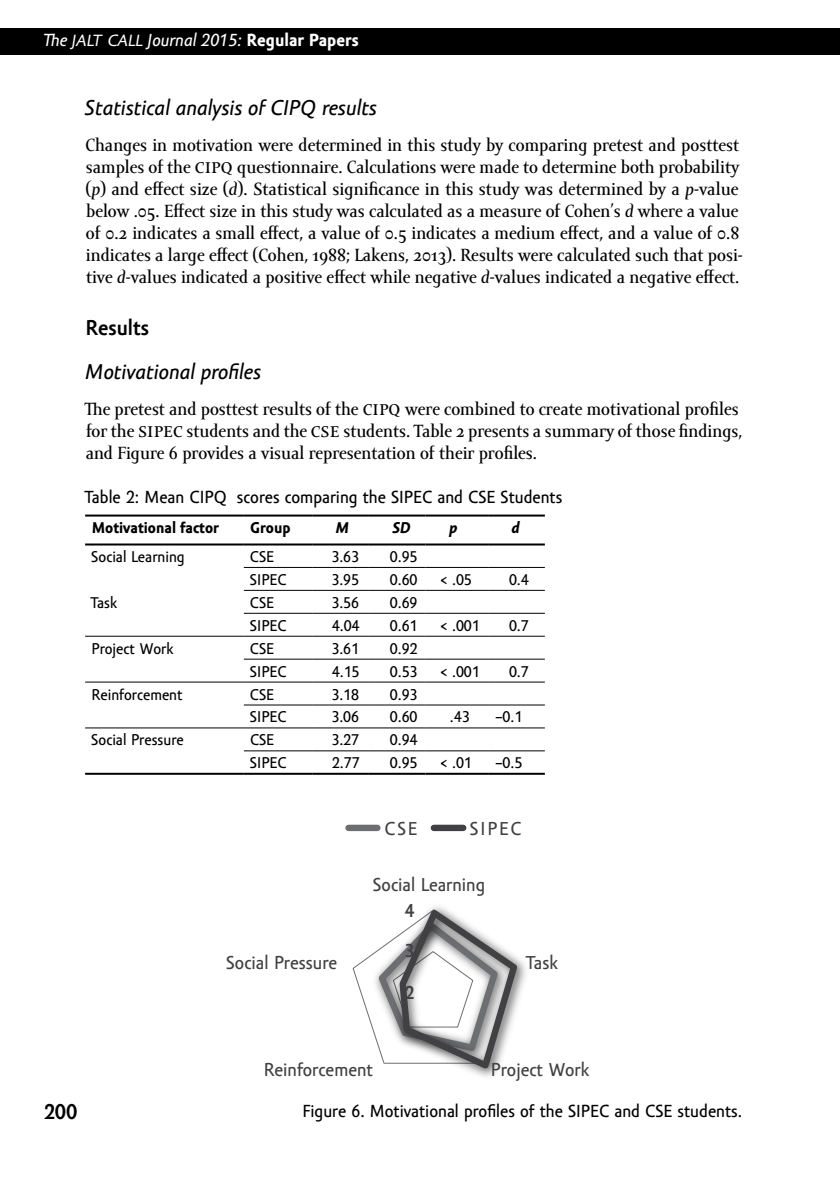
<style>
.page{position:relative;width:840px;height:1191px;background:#fff}
.page>*{position:absolute;margin:0;border:0;box-sizing:border-box;transform-origin:0 0}
.t1{font:italic 22px "Amor Sans Text Pro";color:#000}
.t2{font:700 22px "Amor Sans Pro";color:#000}
.t3{font:19.2px "Amor Sans Text Pro";color:#414042}
.t4{font:700 19.2px/40.6px "Amor Sans Pro";color:#414042;text-align:justify}
.t5{font:18px/22px "Amor Serif Text Pro";color:#000}
.t6{font:18px "Amor Sans Text Pro";color:#000}
.t7{font:italic 18px "Amor Sans Text Pro";color:#fff}
.t8{font:16px "Amor Sans Text Pro";color:#000}
.t9{font:700 16px "Amor Sans Text Pro";color:#000}
.t10{font:italic 700 16px "Amor Sans Text Pro";color:#000}
.s1{font-family:"Amor Sans Pro";font-size:24px}
.s2{font-weight:700;font-style:normal}
.s3{font-family:"Amor Serif Pro";font-size:23px}
.s4{font-style:italic}
</style>
<div class="page">
<div style="left:0;top:28px;width:839px;height:27px;background:#000"></div>
<hr style="left:244px;top:567px;width:68px;height:1px;background:#000">
<hr style="left:312px;top:567px;width:57px;height:1px;background:#000">
<hr style="left:369px;top:567px;width:56px;height:1px;background:#000">
<hr style="left:244px;top:590px;width:68px;height:1px;background:#000">
<hr style="left:312px;top:590px;width:57px;height:1px;background:#000">
<hr style="left:369px;top:590px;width:56px;height:1px;background:#000">
<hr style="left:425px;top:590px;width:63px;height:1px;background:#000">
<hr style="left:488px;top:590px;width:56px;height:1px;background:#000">
<hr style="left:244px;top:613px;width:68px;height:1px;background:#000">
<hr style="left:312px;top:613px;width:57px;height:1px;background:#000">
<hr style="left:369px;top:613px;width:56px;height:1px;background:#000">
<hr style="left:425px;top:613px;width:63px;height:1px;background:#000">
<hr style="left:488px;top:613px;width:56px;height:1px;background:#000">
<hr style="left:85px;top:636px;width:159px;height:1px;background:#000">
<hr style="left:244px;top:636px;width:68px;height:1px;background:#000">
<hr style="left:312px;top:636px;width:57px;height:1px;background:#000">
<hr style="left:369px;top:636px;width:56px;height:1px;background:#000">
<hr style="left:425px;top:636px;width:63px;height:1px;background:#000">
<hr style="left:488px;top:636px;width:56px;height:1px;background:#000">
<hr style="left:244px;top:659px;width:68px;height:1px;background:#000">
<hr style="left:312px;top:659px;width:57px;height:1px;background:#000">
<hr style="left:369px;top:659px;width:56px;height:1px;background:#000">
<hr style="left:425px;top:659px;width:63px;height:1px;background:#000">
<hr style="left:488px;top:659px;width:56px;height:1px;background:#000">
<hr style="left:85px;top:681px;width:159px;height:1px;background:#000">
<hr style="left:244px;top:681px;width:68px;height:1px;background:#000">
<hr style="left:312px;top:681px;width:57px;height:1px;background:#000">
<hr style="left:369px;top:681px;width:56px;height:1px;background:#000">
<hr style="left:425px;top:681px;width:63px;height:1px;background:#000">
<hr style="left:488px;top:681px;width:56px;height:1px;background:#000">
<hr style="left:425px;top:704px;width:63px;height:1px;background:#000">
<hr style="left:488px;top:704px;width:56px;height:1px;background:#000">
<hr style="left:244px;top:773px;width:68px;height:2px;background:#000">
<hr style="left:312px;top:773px;width:57px;height:2px;background:#000">
<hr style="left:369px;top:773px;width:56px;height:2px;background:#000">
<hr style="left:85px;top:727px;width:159px;height:1px;background:#000">
<hr style="left:85px;top:773px;width:159px;height:2px;background:#000">
<hr style="left:244px;top:727px;width:68px;height:1px;background:#000">
<hr style="left:312px;top:727px;width:57px;height:1px;background:#000">
<hr style="left:369px;top:727px;width:56px;height:1px;background:#000">
<hr style="left:244px;top:750px;width:68px;height:1px;background:#000">
<hr style="left:312px;top:750px;width:57px;height:1px;background:#000">
<hr style="left:369px;top:750px;width:56px;height:1px;background:#000">
<hr style="left:244px;top:704px;width:68px;height:1px;background:#000">
<hr style="left:312px;top:704px;width:57px;height:1px;background:#000">
<hr style="left:369px;top:704px;width:56px;height:1px;background:#000">
<hr style="left:425px;top:727px;width:63px;height:1px;background:#000">
<hr style="left:488px;top:727px;width:56px;height:1px;background:#000">
<hr style="left:85px;top:514px;width:159px;height:2px;background:#000">
<hr style="left:244px;top:514px;width:68px;height:2px;background:#000">
<hr style="left:312px;top:514px;width:57px;height:2px;background:#000">
<hr style="left:369px;top:514px;width:56px;height:2px;background:#000">
<hr style="left:425px;top:514px;width:63px;height:2px;background:#000">
<hr style="left:488px;top:514px;width:56px;height:2px;background:#000">
<hr style="left:85px;top:543px;width:159px;height:2px;background:#000">
<hr style="left:244px;top:543px;width:68px;height:2px;background:#000">
<hr style="left:312px;top:543px;width:57px;height:2px;background:#000">
<hr style="left:369px;top:543px;width:56px;height:2px;background:#000">
<hr style="left:425px;top:543px;width:63px;height:2px;background:#000">
<hr style="left:488px;top:543px;width:56px;height:2px;background:#000">
<hr style="left:425px;top:567px;width:63px;height:1px;background:#000">
<hr style="left:488px;top:567px;width:56px;height:1px;background:#000">
<hr style="left:425px;top:750px;width:63px;height:1px;background:#000">
<hr style="left:488px;top:750px;width:56px;height:1px;background:#000">
<hr style="left:425px;top:773px;width:63px;height:2px;background:#000">
<hr style="left:488px;top:773px;width:56px;height:2px;background:#000">
<img style="left:477px;top:961px;width:49px;height:116px">
<svg style="left:352px;top:906px;width:169px;height:168px"></svg>
<div style="left:348px;top:824px;width:29px;height:7px;background:#6d6e71"></div>
<div style="left:433px;top:824px;width:30px;height:7px;background:#414042"></div>
<p class="t7" style="left:44px;top:31px;width:316px">The <span class="s1">jalt call</span> Journal 2015: <span class="s2">Regular Papers</span></p>
<p class="t1" style="left:85px;top:96px;width:293px">Statistical analysis of CIPQ results</p>
<p class="t5" style="left:86px;top:135px;width:658px">Changes in motivation were determined in this study by comparing pretest and posttest samples of the <span class="s3">cipq</span> questionnaire. Calculations were made to determine both probability (<span class="s4">p</span>) and effect size (<span class="s4">d</span>). Statistical significance in this study was determined by a <span class="s4">p</span>-value below .05. Effect size in this study was calculated as a measure of Cohen’s <span class="s4">d</span> where a value of 0.2 indicates a small effect, a value of 0.5 indicates a medium effect, and a value of 0.8 indicates a large effect (Cohen, 1988; Lakens, 2013). Results were calculated such that posi&shy;tive <span class="s4">d</span>-values indicated a positive effect while negative <span class="s4">d</span>-values indicated a negative effect.</p>
<p class="t2" style="left:85px;top:315px;width:65px">Results</p>
<p class="t1" style="left:85px;top:360px;width:177px">Motivational profiles</p>
<p class="t5" style="left:85px;top:399px;width:658px">The pretest and posttest results of the <span class="s3">cipq</span> were combined to create motivational profiles for the <span class="s3">sipec</span> students and the <span class="s3">cse</span> students. Table 2 presents a summary of those findings, and Figure 6 provides a visual representation of their profiles.</p>
<p class="t6" style="left:85px;top:487px;width:479px">Table 2: Mean CIPQ scores comparing the SIPEC and CSE Students</p>
<p class="t9" style="left:92px;top:519px;width:129px">Motivational factor</p>
<p class="t9" style="left:250px;top:519px;width:42px">Group</p>
<p class="t10" style="left:336px;top:518px;width:15px">M</p>
<p class="t10" style="left:392px;top:518px;width:20px">SD</p>
<p class="t10" style="left:449px;top:518px;width:10px">p</p>
<p class="t10" style="left:511px;top:518px;width:10px">d</p>
<p class="t8" style="left:91px;top:548px;width:95px">Social Learning</p>
<p class="t8" style="left:250px;top:548px;width:26px">CSE</p>
<p class="t8" style="left:331px;top:548px;width:29px">3.63</p>
<p class="t8" style="left:389px;top:548px;width:29px">0.95</p>
<p class="t8" style="left:250px;top:571px;width:38px">SIPEC</p>
<p class="t8" style="left:331px;top:571px;width:29px">3.95</p>
<p class="t8" style="left:389px;top:571px;width:29px">0.60</p>
<p class="t8" style="left:440px;top:571px;width:33px">&lt; .05</p>
<p class="t8" style="left:508px;top:571px;width:21px">0.4</p>
<p class="t8" style="left:91px;top:594px;width:28px">Task</p>
<p class="t8" style="left:250px;top:594px;width:26px">CSE</p>
<p class="t8" style="left:331px;top:594px;width:29px">3.56</p>
<p class="t8" style="left:389px;top:594px;width:29px">0.69</p>
<p class="t8" style="left:250px;top:616px;width:38px">SIPEC</p>
<p class="t8" style="left:331px;top:616px;width:29px">4.04</p>
<p class="t8" style="left:389px;top:616px;width:29px">0.61</p>
<p class="t8" style="left:440px;top:616px;width:41px">&lt; .001</p>
<p class="t8" style="left:508px;top:616px;width:21px">0.7</p>
<p class="t8" style="left:91px;top:639px;width:83px">Project Work</p>
<p class="t8" style="left:250px;top:639px;width:26px">CSE</p>
<p class="t8" style="left:331px;top:639px;width:29px">3.61</p>
<p class="t8" style="left:389px;top:639px;width:29px">0.92</p>
<p class="t8" style="left:250px;top:662px;width:38px">SIPEC</p>
<p class="t8" style="left:331px;top:662px;width:29px">4.15</p>
<p class="t8" style="left:389px;top:662px;width:29px">0.53</p>
<p class="t8" style="left:440px;top:662px;width:41px">&lt; .001</p>
<p class="t8" style="left:508px;top:662px;width:21px">0.7</p>
<p class="t8" style="left:91px;top:685px;width:93px">Reinforcement</p>
<p class="t8" style="left:250px;top:685px;width:26px">CSE</p>
<p class="t8" style="left:331px;top:685px;width:29px">3.18</p>
<p class="t8" style="left:389px;top:685px;width:29px">0.93</p>
<p class="t8" style="left:250px;top:708px;width:38px">SIPEC</p>
<p class="t8" style="left:331px;top:708px;width:29px">3.06</p>
<p class="t8" style="left:389px;top:708px;width:29px">0.60</p>
<p class="t8" style="left:449px;top:708px;width:21px">.43</p>
<p class="t8" style="left:495px;top:708px;width:28px">−0.1</p>
<p class="t8" style="left:91px;top:731px;width:94px">Social Pressure</p>
<p class="t8" style="left:250px;top:731px;width:26px">CSE</p>
<p class="t8" style="left:331px;top:731px;width:29px">3.27</p>
<p class="t8" style="left:389px;top:731px;width:29px">0.94</p>
<p class="t8" style="left:250px;top:754px;width:38px">SIPEC</p>
<p class="t8" style="left:332px;top:754px;width:29px">2.77</p>
<p class="t8" style="left:389px;top:754px;width:29px">0.95</p>
<p class="t8" style="left:440px;top:754px;width:33px">&lt; .01</p>
<p class="t8" style="left:495px;top:754px;width:28px">−0.5</p>
<p class="t3" style="left:384px;top:818px;width:34px">CSE</p>
<p class="t3" style="left:469px;top:818px;width:53px">SIPEC</p>
<p class="t3" style="left:226px;top:952px;width:113px">Social Pressure</p>
<p class="t3" style="left:372px;top:873px;width:114px">Social Learning</p>
<p class="t4" style="left:404px;top:891px;width:11px">4<br>3<br>2</p>
<p class="t3" style="left:526px;top:952px;width:33px">Task</p>
<p class="t2" style="left:44px;top:1099px;width:35px">200</p>
<p class="t3" style="left:263px;top:1058px;width:111px">Reinforcement</p>
<p class="t3" style="left:490px;top:1058px;width:100px">Project Work</p>
<p class="t6" style="left:302px;top:1101px;width:441px">Figure 6. Motivational profiles of the SIPEC and CSE students.</p>
</div>
